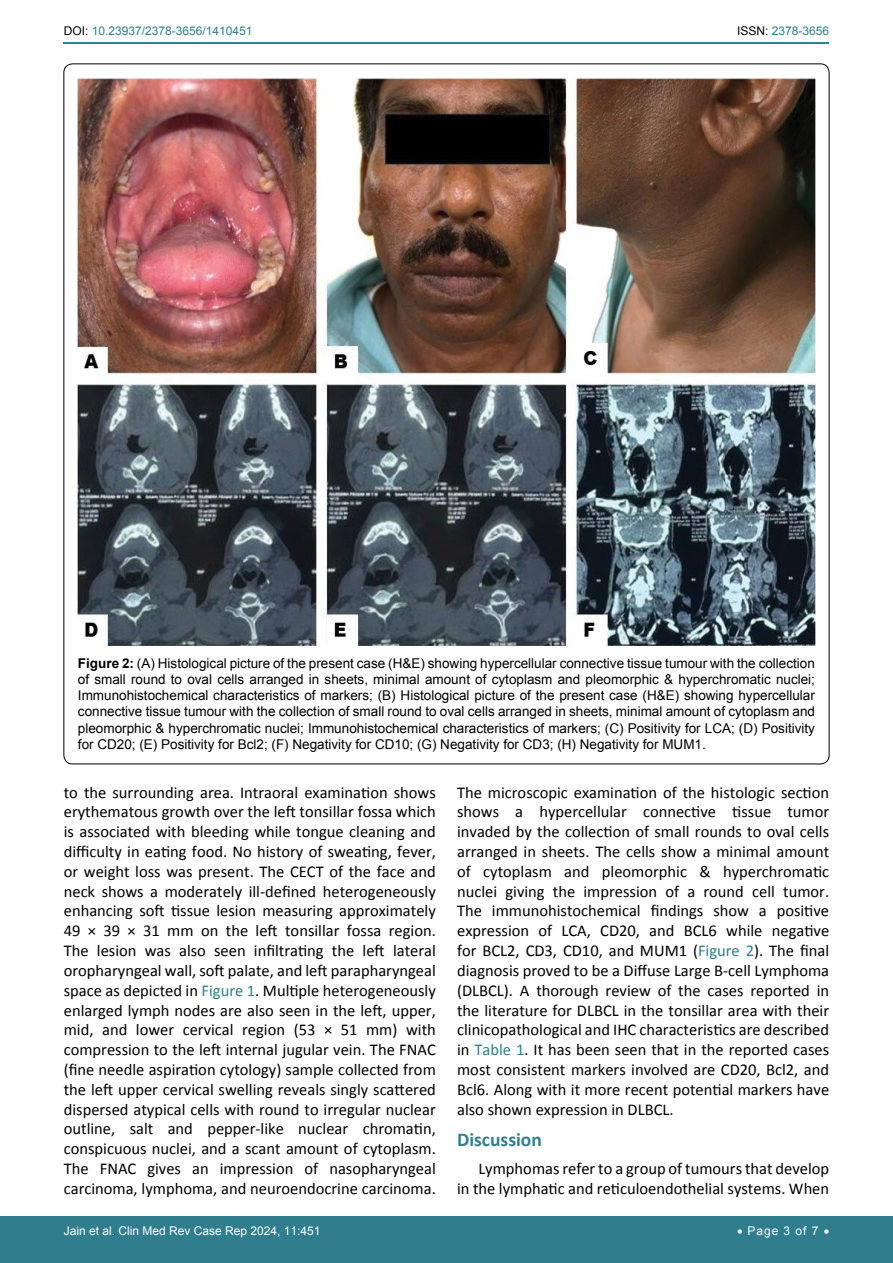
<style>
.page{position:relative;width:893px;height:1263px;background:#fff}
.page>*{position:absolute;margin:0;border:0;box-sizing:border-box;transform-origin:0 0}
.t1{font:700 19.5px "Calibri";color:#30808d}
.t2{font:16.5px/19.8px "Calibri";color:#000;text-align:justify}
.t3{font:13.5px/16.2px "Arial";color:#000;text-align:justify}
.t4{font:12px "Arial";color:#fff}
.t5{font:12px "Arial";color:#30808d}
.s1{color:#000}
.s2{font-weight:700}
.s3{color:#30808d}
</style>
<div class="page">
<hr style="left:64px;top:43px;width:765px;height:1px;background:#30808d">
<div style="left:0;top:1217px;width:893px;height:46px;background:#307d8d"></div>
<img style="left:78px;top:79px;width:737px;height:566px">
<p class="t5" style="left:64px;top:23px;width:190px"><span class="s1">DOI:</span> 10.23937/2378-3656/1410451</p>
<p class="t5" style="left:737px;top:23px;width:94px"><span class="s1">ISSN:</span> 2378-3656</p>
<p class="t3" style="left:78px;top:655px;width:739px"><span class="s2">Figure 2:</span> (A) Histological picture of the present case (H&amp;E) showing hypercellular connective tissue tumour with the collection of small round to oval cells arranged in sheets, minimal amount of cytoplasm and pleomorphic &amp; hyperchromatic nuclei; Immunohistochemical characteristics of markers; (B) Histological picture of the present case (H&amp;E) showing hypercellular connective tissue tumour with the collection of small round to oval cells arranged in sheets, minimal amount of cytoplasm and pleomorphic &amp; hyperchromatic nuclei; Immunohistochemical characteristics of markers; (C) Positivity for LCA; (D) Positivity for CD20; (E) Positivity for Bcl2; (F) Negativity for CD10; (G) Negativity for CD3; (H) Negativity for MUM1.</p>
<p class="t2" style="left:457px;top:782px;width:374px">The microscopic examination of the histologic section shows a hypercellular connective tissue tumor invaded by the collection of small rounds to oval cells arranged in sheets. The cells show a minimal amount of cytoplasm and pleomorphic &amp; hyperchromatic nuclei giving the impression of a round cell tumor.<br>The immunohistochemical findings show a positive expression of LCA, CD20, and BCL6 while negative for BCL2, CD3, CD10, and MUM1 (<span class="s3">Figure 2</span>). The final diagnosis proved to be a Diffuse Large B-cell Lymphoma (DLBCL). A thorough review of the cases reported in the literature for DLBCL in the tonsillar area with their clinicopathological and IHC characteristics are described in <span class="s3">Table 1</span>. It has been seen that in the reported cases most consistent markers involved are CD20, Bcl2, and Bcl6. Along with it more recent potential markers have also shown expression in DLBCL.</p>
<p class="t1" style="left:457px;top:1126px;width:86px">Discussion</p>
<p class="t2" style="left:457px;top:1158px;width:374px;text-align:right">Lymphomas refer to a group of tumours that develop<br>in the lymphatic and reticuloendothelial systems. When</p>
<p class="t2" style="left:64px;top:782px;width:374px">to the surrounding area. Intraoral examination shows erythematous growth over the left tonsillar fossa which is associated with bleeding while tongue cleaning and difficulty in eating food. No history of sweating, fever, or weight loss was present. The CECT of the face and neck shows a moderately ill-defined heterogeneously enhancing soft tissue lesion measuring approximately 49 × 39 × 31 mm on the left tonsillar fossa region.<br>The lesion was also seen infiltrating the left lateral oropharyngeal wall, soft palate, and left parapharyngeal space as depicted in <span class="s3">Figure 1</span>. Multiple heterogeneously enlarged lymph nodes are also seen in the left, upper, mid, and lower cervical region (53 × 51 mm) with compression to the left internal jugular vein. The FNAC (fine needle aspiration cytology) sample collected from the left upper cervical swelling reveals singly scattered dispersed atypical cells with round to irregular nuclear outline, salt and pepper-like nuclear chromatin, conspicuous nuclei, and a scant amount of cytoplasm.<br>The FNAC gives an impression of nasopharyngeal carcinoma, lymphoma, and neuroendocrine carcinoma.</p>
<p class="t4" style="left:64px;top:1223px;width:258px">Jain et al. Clin Med Rev Case Rep 2024, 11:451</p>
<p class="t4" style="left:737px;top:1223px;width:94px">• Page 3 of 7 •</p>
</div>
